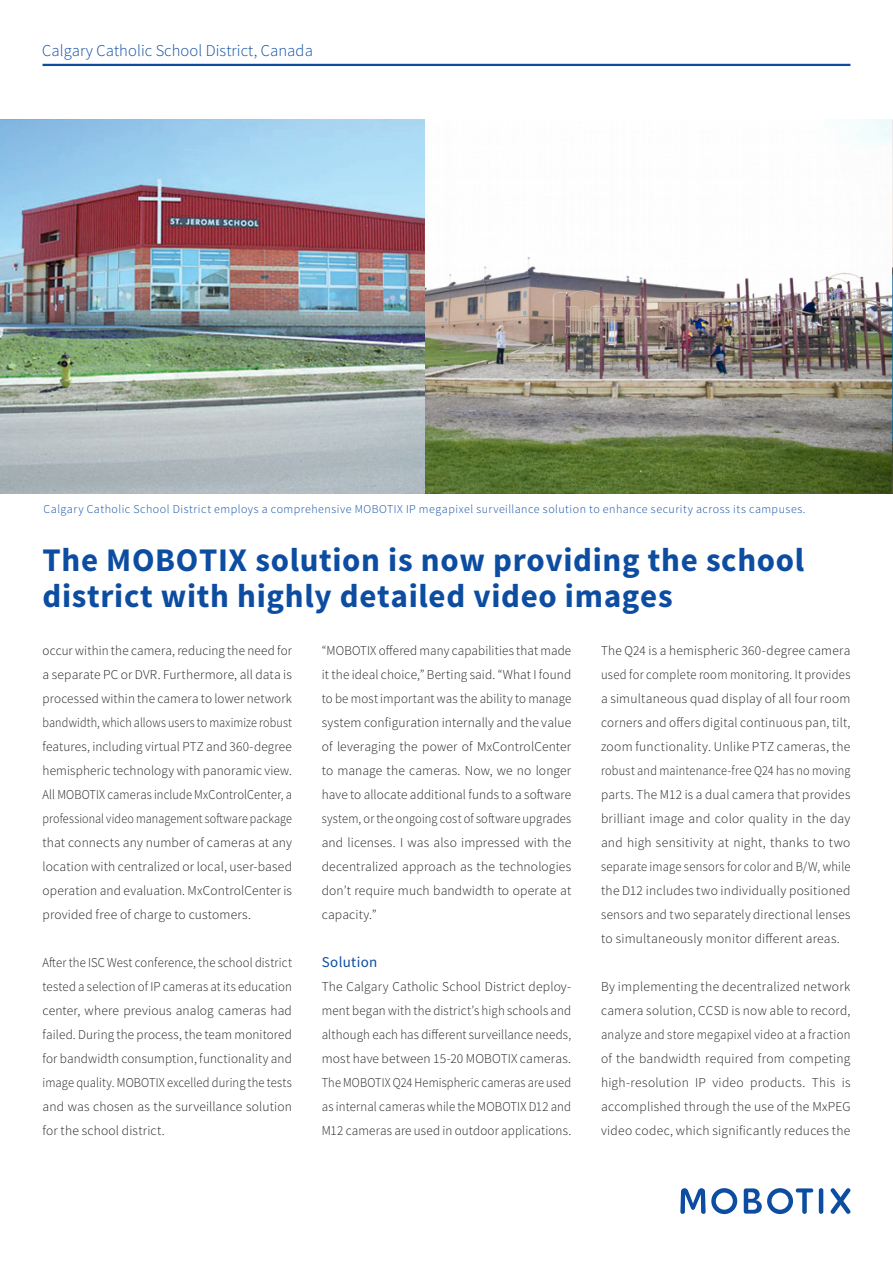
<style>
.page{position:relative;width:893px;height:1263px;background:#fff}
.page>*{position:absolute;margin:0;border:0;box-sizing:border-box;transform-origin:0 0}
.t1{font:700 33px/36px "Source Sans Pro";letter-spacing:.02em;color:#0d4da1}
.t2{font:300 16.5px "Source Sans Pro";letter-spacing:.005em;color:#0d4da1}
.t3{font:15px "Source Sans Pro";letter-spacing:.02em;color:#0d4da1}
.t4{font:300 13.5px/24px "Source Sans Pro";letter-spacing:.015em;color:#231f20;text-align:justify}
.t5{font:300 13.5px/24px "Source Sans Pro";letter-spacing:.015em;color:#231f20;text-align:justify;scale:.96 1}
.t6{font:300 13.5px/24px "Source Sans Pro";letter-spacing:.015em;color:#231f20;text-align:justify;scale:.94 1}
.t7{font:300 12px "Source Sans Pro";letter-spacing:.04em;color:#0d4da1}
</style>
<div class="page">
<hr style="left:43px;top:64px;width:807px;height:2px;background:#0d4da1">
<hr style="left:819px;top:1188px;width:4px;height:26px;background:#0d4da1;border-radius:2px">
<svg style="left:831px;top:1188px;width:19px;height:26px"></svg>
<svg style="left:680px;top:1188px;width:57px;height:26px"></svg>
<svg style="left:744px;top:1188px;width:69px;height:26px"></svg>
<img style="left:425px;top:119px;width:468px;height:375px">
<img style="left:0;top:119px;width:425px;height:375px">
<p class="t2" style="left:42px;top:40px;width:272px">Calgary Catholic School District, Canada</p>
<p class="t7" style="left:44px;top:501px;width:763px">Calgary Catholic School District employs a comprehensive MOBOTIX IP megapixel surveillance solution to enhance security across its campuses.</p>
<h1 class="t1" style="left:43px;top:543px;width:763px">The MOBOTIX solution is now providing the school district with highly detailed video images</h1>
<p class="t4" style="left:43px;top:638px;width:251px">occur within the camera, reducing the need for a separate PC or DVR. Furthermore, all data is processed within the camera to lower network bandwidth, which allows users to maximize robust features, including virtual PTZ and 360-degree hemispheric technology with panoramic view.<br>All MOBOTIX cameras include MxControlCenter, a professional video management software package that connects any number of cameras at any location with centralized or local, user-based operation and evaluation. MxControlCenter is provided free of charge to customers.</p>
<p class="t6" style="left:43px;top:950px;width:267px">After the ISC West conference, the school district tested a selection of IP cameras at its education center, where previous analog cameras had failed. During the process, the team monitored for bandwidth consumption, functionality and image quality. MOBOTIX excelled during the tests and was chosen as the surveillance solution for the school district.</p>
<p class="t5" style="left:322px;top:638px;width:261px">“MOBOTIX offered many capabilities that made it the ideal choice,” Berting said. “What I found to be most important was the ability to manage system configuration internally and the value of leveraging the power of MxControlCenter to manage the cameras. Now, we no longer have to allocate additional funds to a software system, or the ongoing cost of software upgrades and licenses. I was also impressed with the decentralized approach as the technologies don’t require much bandwidth to operate at capacity.”</p>
<p class="t3" style="left:322px;top:952px;width:57px">Solution</p>
<p class="t4" style="left:322px;top:974px;width:251px">The Calgary Catholic School District deploy&shy;ment began with the district’s high schools and although each has different surveillance needs, most have between 15-20 MOBOTIX cameras.<br>The MOBOTIX Q24 Hemispheric cameras are used as internal cameras while the MOBOTIX D12 and M12 cameras are used in outdoor applications.</p>
<p class="t4" style="left:601px;top:638px;width:251px">The Q24 is a hemispheric 360-degree camera used for complete room monitoring. It provides a simultaneous quad display of all four room corners and offers digital continuous pan, tilt, zoom functionality. Unlike PTZ cameras, the robust and maintenance-free Q24 has no moving parts. The M12 is a dual camera that provides brilliant image and color quality in the day and high sensitivity at night, thanks to two separate image sensors for color and B/W, while the D12 includes two individually positioned sensors and two separately directional lenses to simultaneously monitor different areas.</p>
<p class="t4" style="left:601px;top:974px;width:251px">By implementing the decentralized network camera solution, CCSD is now able to record, analyze and store megapixel video at a fraction of the bandwidth required from competing high-resolution IP video products. This is accomplished through the use of the MxPEG video codec, which significantly reduces the</p>
</div>
